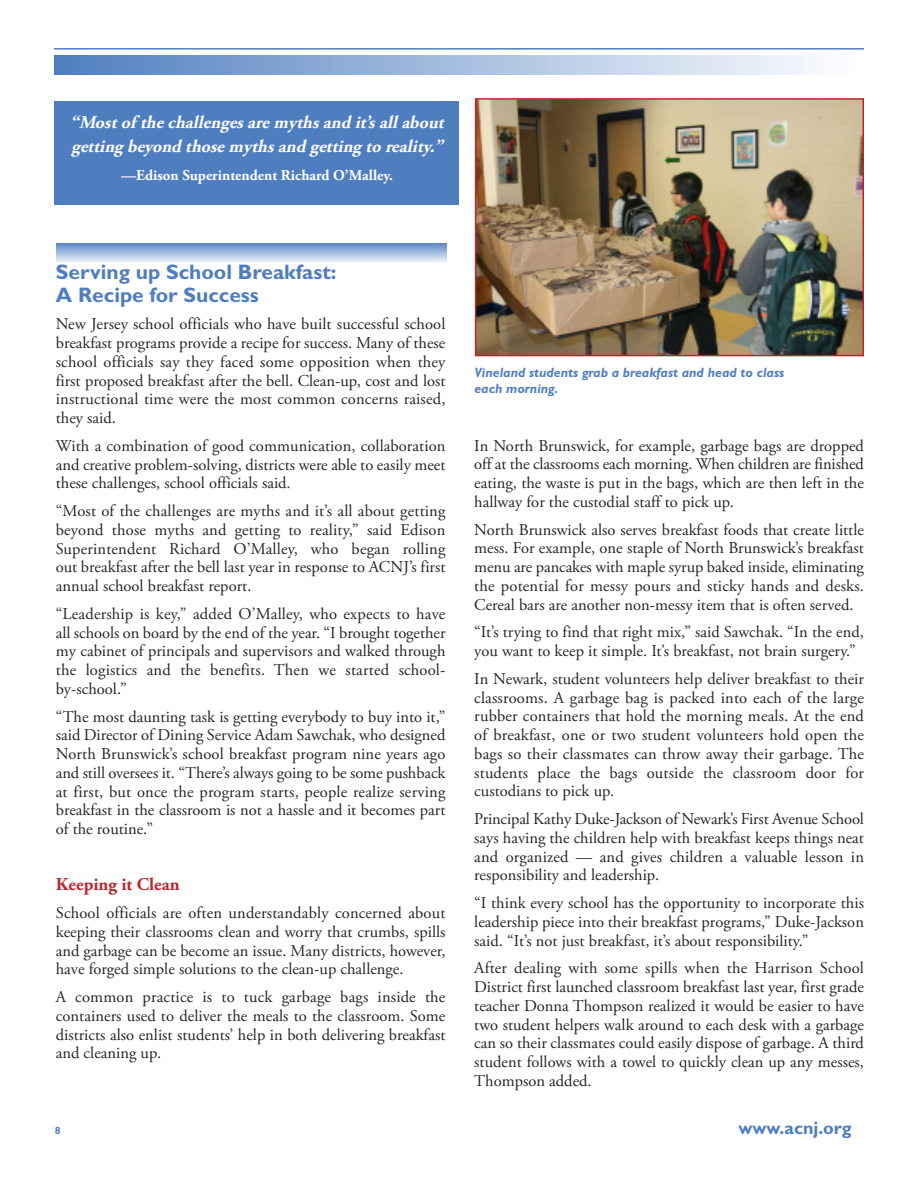
<style>
.page{position:relative;width:918px;height:1188px;background:#fff}
.page>*{position:absolute;margin:0;border:0;box-sizing:border-box;transform-origin:0 0}
.t1{font:700 21px/22.5px "Gill Sans";color:#4f7ec0}
.t2{font:italic 700 18px/24px "Adobe Garamond Pro";color:#fff}
.t3{font:700 18px "Adobe Garamond Pro";color:#bb262c}
.t4{font:700 18px "Gill Sans";color:#4f7ec0}
.t5{font:16.5px/18.8px "Adobe Garamond Pro";color:#272627;text-align:justify}
.t6{font:700 15px "Adobe Garamond Pro";color:#fff}
.t7{font:italic 700 13.5px/16.2px "Gill Sans";color:#4f7ec0}
.t8{font:700 10.5px "Gill Sans";color:#4f7ec0}
</style>
<div class="page">
<img style="left:54px;top:56px;width:762px;height:18px">
<hr style="left:54px;top:48px;width:810px;height:2px;background:#4f7ec0">
<svg style="left:56px;top:243px;width:390px;height:19px;background:#a1badd"></svg>
<div style="left:55px;top:101px;width:404px;height:104px;background:#4f7ec0"></div>
<img style="left:478px;top:101px;width:383px;height:252px">
<div style="left:475px;top:98px;width:389px;height:258px;border:2px solid #bb262c"></div>
<p class="t2" style="left:71px;top:112px;width:378px">“Most of the challenges are myths and it’s all about getting beyond those myths and getting to reality.”</p>
<p class="t6" style="left:121px;top:169px;width:273px">—Edison Superintendent Richard O’Malley.</p>
<p class="t1" style="left:56px;top:263px;width:282px">Serving up School Breakfast:<br>A Recipe for Success</p>
<p class="t5" style="left:56px;top:316px;width:391px">New Jersey school officials who have built successful school breakfast programs provide a recipe for success. Many of these school officials say they faced some opposition when they first proposed breakfast after the bell. Clean-up, cost and lost instructional time were the most common concerns raised, they said.</p>
<p class="t5" style="left:56px;top:438px;width:391px">With a combination of good communication, collaboration and creative problem-solving, districts were able to easily meet these challenges, school officials said.</p>
<p class="t5" style="left:56px;top:503px;width:391px">“Most of the challenges are myths and it’s all about getting beyond those myths and getting to reality,” said Edison Superintendent Richard O’Malley, who began rolling out breakfast after the bell last year in response to ACNJ’s first annual school breakfast report.</p>
<p class="t5" style="left:56px;top:606px;width:391px">“Leadership is key,” added O’Malley, who expects to have all schools on board by the end of the year. “I brought together my cabinet of principals and supervisors and walked through the logistics and the benefits. Then we started school&shy;by-school.”</p>
<p class="t5" style="left:56px;top:708px;width:391px">“The most daunting task is getting everybody to buy into it,” said Director of Dining Service Adam Sawchak, who designed North Brunswick’s school breakfast program nine years ago and still oversees it. “There’s always going to be some pushback at first, but once the program starts, people realize serving breakfast in the classroom is not a hassle and it becomes part of the routine.”</p>
<p class="t3" style="left:56px;top:877px;width:125px">Keeping it Clean</p>
<p class="t5" style="left:56px;top:905px;width:391px">School officials are often understandably concerned about keeping their classrooms clean and worry that crumbs, spills and garbage can be become an issue. Many districts, however, have forged simple solutions to the clean-up challenge.</p>
<p class="t5" style="left:56px;top:989px;width:391px">A common practice is to tuck garbage bags inside the containers used to deliver the meals to the classroom. Some districts also enlist students’ help in both delivering breakfast and cleaning up.</p>
<p class="t7" style="left:474px;top:365px;width:311px">Vineland students grab a breakfast and head to class each morning.</p>
<p class="t5" style="left:474px;top:438px;width:391px">In North Brunswick, for example, garbage bags are dropped off at the classrooms each morning. When children are finished eating, the waste is put in the bags, which are then left in the hallway for the custodial staff to pick up.</p>
<p class="t5" style="left:474px;top:522px;width:391px">North Brunswick also serves breakfast foods that create little mess. For example, one staple of North Brunswick’s breakfast menu are pancakes with maple syrup baked inside, eliminating the potential for messy pours and sticky hands and desks.<br>Cereal bars are another non-messy item that is often served.</p>
<p class="t5" style="left:474px;top:624px;width:391px">“It’s trying to find that right mix,” said Sawchak. “In the end, you want to keep it simple. It’s breakfast, not brain surgery.”</p>
<p class="t5" style="left:474px;top:671px;width:391px">In Newark, student volunteers help deliver breakfast to their classrooms. A garbage bag is packed into each of the large rubber containers that hold the morning meals. At the end of breakfast, one or two student volunteers hold open the bags so their classmates can throw away their garbage. The students place the bags outside the classroom door for custodians to pick up.</p>
<p class="t5" style="left:474px;top:811px;width:391px">Principal Kathy Duke-Jackson of Newark’s First Avenue School says having the children help with breakfast keeps things neat and organized — and gives children a valuable lesson in responsibility and leadership.</p>
<p class="t5" style="left:474px;top:895px;width:391px">“I think every school has the opportunity to incorporate this leadership piece into their breakfast programs,” Duke-Jackson said. “It’s not just breakfast, it’s about responsibility.”</p>
<p class="t5" style="left:474px;top:960px;width:391px">After dealing with some spills when the Harrison School District first launched classroom breakfast last year, first grade teacher Donna Thompson realized it would be easier to have two student helpers walk around to each desk with a garbage can so their classmates could easily dispose of garbage. A third student follows with a towel to quickly clean up any messes, Thompson added.</p>
<p class="t8" style="left:55px;top:1126px;width:7px">8</p>
<p class="t4" style="left:739px;top:1121px;width:115px">www.acnj.org</p>
</div>
